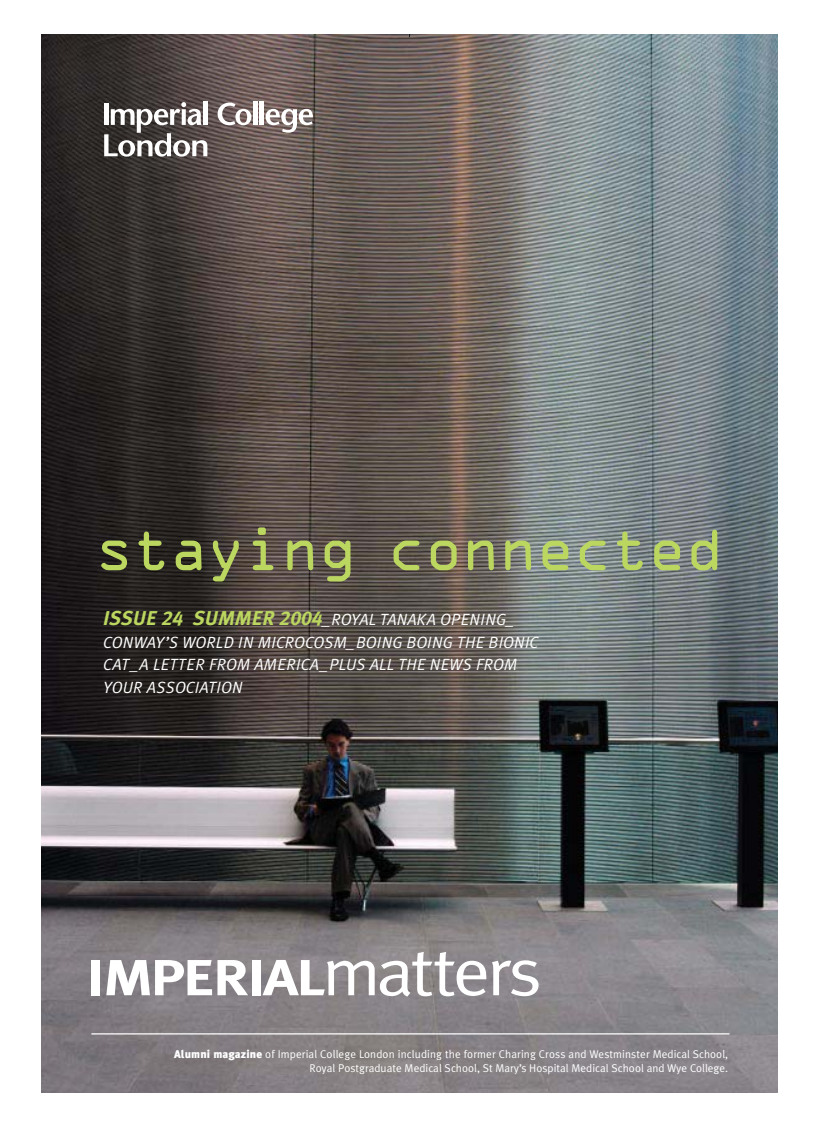
<style>
.page{position:relative;width:819px;height:1127px;background:#fff}
.page>*{position:absolute;margin:0;border:0;box-sizing:border-box;transform-origin:0 0}
.t1{font:55px "OCRA A";letter-spacing:-.045em;color:#bbd75f}
.t2{font:50.62px "Meta Plus Bold Caps";letter-spacing:-.045em;color:#fff;scale:1.2 1}
.t3{font:italic 16.25px/22.5px "Meta Plus Normal Caps";letter-spacing:.01em;color:#fff}
.t4{font:11.25px/13.5px "Meta Plus Normal";color:#fff;text-align:right}
.s1{font-family:"Meta Plus Bold Caps";font-size:20px;color:#bbd75f}
.s2{font-family:"Meta Plus Normal";font-size:67.5px}
.s3{font-family:"Meta Plus";font-weight:900}
</style>
<div class="page">
<img style="left:42px;top:35px;width:735px;height:1057px">
<h1 class="t1" style="left:94px;top:533px;width:631px">staying connected</h1>
<h3 class="t3" style="left:103px;top:608px;width:436px"><span class="s1">ISSUE 24 SUMMER 2004</span>_ROYAL TANAKA OPENING_ CONWAY’S WORLD IN MICROCOSM_BOING BOING THE BIONIC CAT_A LETTER FROM AMERICA_PLUS ALL THE NEWS FROM YOUR ASSOCIATION</h3>
<h2 class="t2" style="left:86px;top:948px;width:381px">IMPERIAL<span class="s2">matters</span></h2>
<p class="t4" style="left:174px;top:1048px;width:555px"><span class="s3">Alumni magazine</span> of Imperial College London including the former Charing Cross and Westminster Medical School,<br>Royal Postgraduate Medical School, St Mary’s Hospital Medical School and Wye College.</p>
</div>
